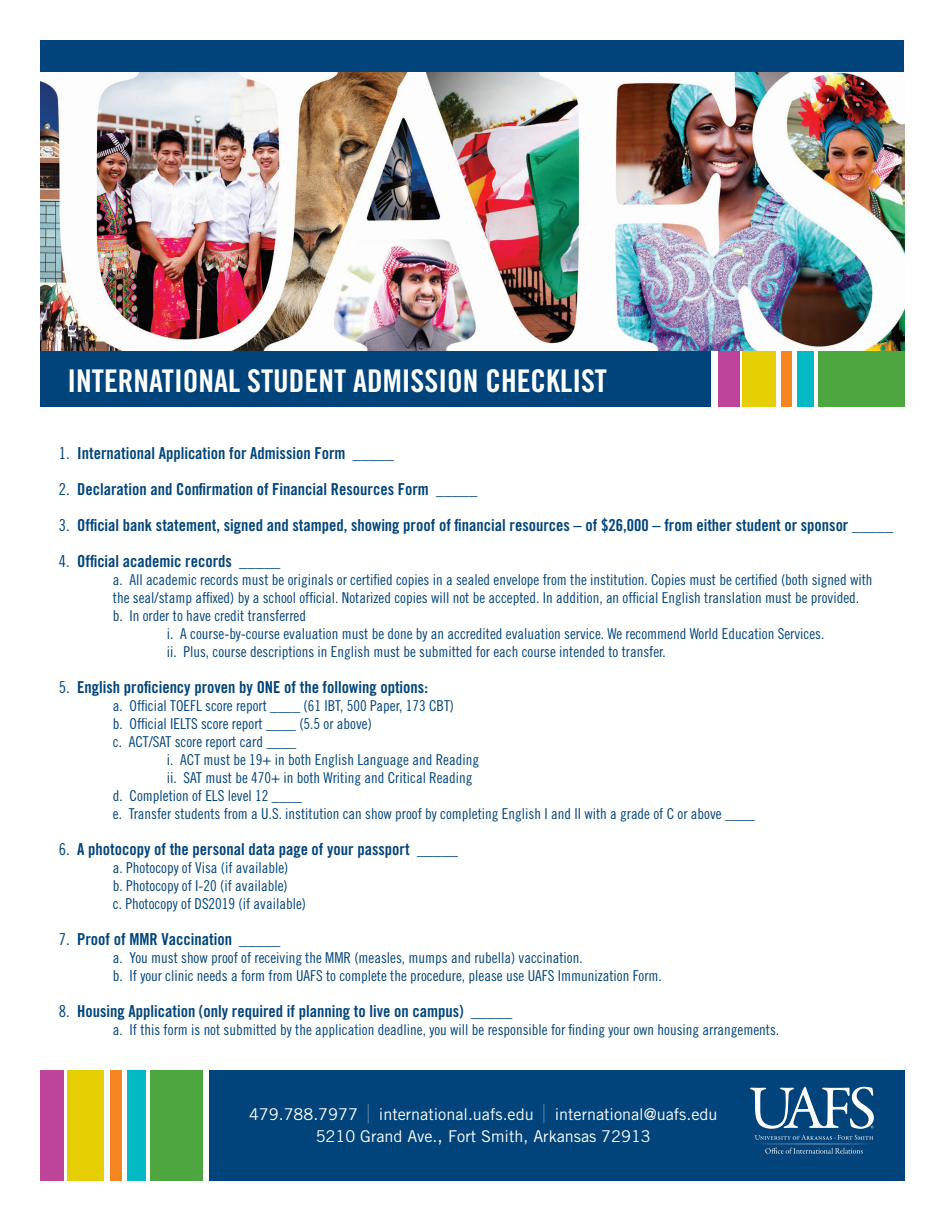
<style>
.page{position:relative;width:945px;height:1215px;background:#fff}
.page>*{position:absolute;margin:0;border:0;box-sizing:border-box;transform-origin:0 0}
.t1{font:31.35px "Trade Gothic Bold Cond Twenty";color:#fff}
.t2{font:16.5px "Trade Gothic Bold Cond Twenty";color:#00447b}
.t3{font:16.2px "Trade Gothic LT Std";color:#fff}
.t4{font:15px/18px "Trade Gothic Cond Eighteen";color:#00447b}
.s1{font-family:"Trade Gothic Cond Eighteen"}
.s2{font-size:25.95px}
.s3{font-size:17.85px}
</style>
<div class="page">
<div style="left:209px;top:1071px;width:695px;height:110px;background:#00447b"></div>
<div style="left:40px;top:1071px;width:24px;height:110px;background:#be4499"></div>
<div style="left:68px;top:1071px;width:36px;height:110px;background:#e5cf02"></div>
<div style="left:110px;top:1071px;width:12px;height:110px;background:#f58520"></div>
<div style="left:127px;top:1071px;width:18px;height:110px;background:#03bac4"></div>
<div style="left:150px;top:1071px;width:52px;height:110px;background:#4da63f"></div>
<div style="left:718px;top:349px;width:21px;height:58px;background:#be4499"></div>
<div style="left:40px;top:349px;width:671px;height:58px;background:#00447b"></div>
<div style="left:40px;top:40px;width:864px;height:38px;background:#00447b"></div>
<div style="left:742px;top:349px;width:34px;height:58px;background:#e5cf02"></div>
<div style="left:781px;top:349px;width:11px;height:58px;background:#f58520"></div>
<div style="left:797px;top:349px;width:17px;height:58px;background:#03bac4"></div>
<div style="left:818px;top:349px;width:86px;height:58px;background:#4da63f"></div>
<img style="left:40px;top:72px;width:864px;height:279px">
<svg style="left:750px;top:1087px;width:124px;height:42px"></svg>
<svg style="left:755px;top:1135px;width:118px;height:19px"></svg>
<p class="t1" style="left:68px;top:362px;width:541px">INTERNATIONAL STUDENT ADMISSION CHECKLIST</p>
<p class="t2" style="left:59px;top:443px;width:337px"><span class="s1">1.</span> International Application for Admission Form _____</p>
<p class="t2" style="left:59px;top:479px;width:420px"><span class="s1">2.</span> Declaration and Confirmation of Financial Resources Form _____</p>
<p class="t2" style="left:59px;top:515px;width:836px"><span class="s1">3.</span> Official bank statement, signed and stamped, showing proof of financial resources – of $26,000 – from either student or sponsor _____</p>
<p class="t2" style="left:59px;top:551px;width:223px"><span class="s1">4.</span> Official academic records _____</p>
<p class="t4" style="left:113px;top:571px;width:761px">a. All academic records must be originals or certified copies in a sealed envelope from the institution. Copies must be certified (both signed with the seal/stamp affixed) by a school official. Notarized copies will not be accepted. In addition, an official English translation must be provided.</p>
<p class="t4" style="left:113px;top:607px;width:195px">b. In order to have credit transferred</p>
<p class="t4" style="left:167px;top:625px;width:659px">i. A course-by-course evaluation must be done by an accredited evaluation service. We recommend World Education Services.</p>
<p class="t4" style="left:167px;top:643px;width:501px">ii. Plus, course descriptions in English must be submitted for each course intended to transfer.</p>
<p class="t2" style="left:59px;top:677px;width:371px"><span class="s1">5.</span> English proficiency proven by ONE of the following options:</p>
<p class="t4" style="left:113px;top:697px;width:343px">a. Official TOEFL score report ____ (61 IBT, 500 Paper, 173 CBT)</p>
<p class="t4" style="left:113px;top:715px;width:261px">b. Official IELTS score report ____ (5.5 or above)</p>
<p class="t4" style="left:113px;top:733px;width:185px">c. ACT/SAT score report card ____</p>
<p class="t4" style="left:167px;top:751px;width:314px">i. ACT must be 19+ in both English Language and Reading</p>
<p class="t4" style="left:167px;top:769px;width:307px">ii. SAT must be 470+ in both Writing and Critical Reading</p>
<p class="t4" style="left:113px;top:787px;width:191px">d. Completion of ELS level 12 ____</p>
<p class="t4" style="left:113px;top:805px;width:644px">e. Transfer students from a U.S. institution can show proof by completing English I and II with a grade of C or above ____</p>
<p class="t2" style="left:59px;top:839px;width:401px"><span class="s1">6.</span> A photocopy of the personal data page of your passport _____</p>
<p class="t4" style="left:113px;top:859px;width:177px">a. Photocopy of Visa (if available)</p>
<p class="t4" style="left:113px;top:877px;width:176px">b. Photocopy of I-20 (if available)</p>
<p class="t4" style="left:113px;top:895px;width:195px">c. Photocopy of DS2019 (if available)</p>
<p class="t2" style="left:59px;top:929px;width:223px"><span class="s1">7.</span> Proof of MMR Vaccination _____</p>
<p class="t4" style="left:113px;top:949px;width:471px">a. You must show proof of receiving the MMR (measles, mumps and rubella) vaccination.</p>
<p class="t4" style="left:113px;top:967px;width:551px">b. If your clinic needs a form from UAFS to complete the procedure, please use UAFS Immunization Form.</p>
<p class="t2" style="left:59px;top:1001px;width:455px"><span class="s1">8.</span> Housing Application (only required if planning to live on campus) _____</p>
<p class="t4" style="left:113px;top:1021px;width:668px">a. If this form is not submitted by the application deadline, you will be responsible for finding your own housing arrangements.</p>
<p class="t3" style="left:249px;top:1104px;width:470px">479.788.7977 <span class="s2">|</span> international.uafs.edu <span class="s2">|</span> international@uafs.edu</p>
<p class="t3" style="left:316px;top:1126px;width:337px">5210 Grand Ave.<span class="s3">,</span> Fort Smith, Arkansas 72913</p>
</div>
